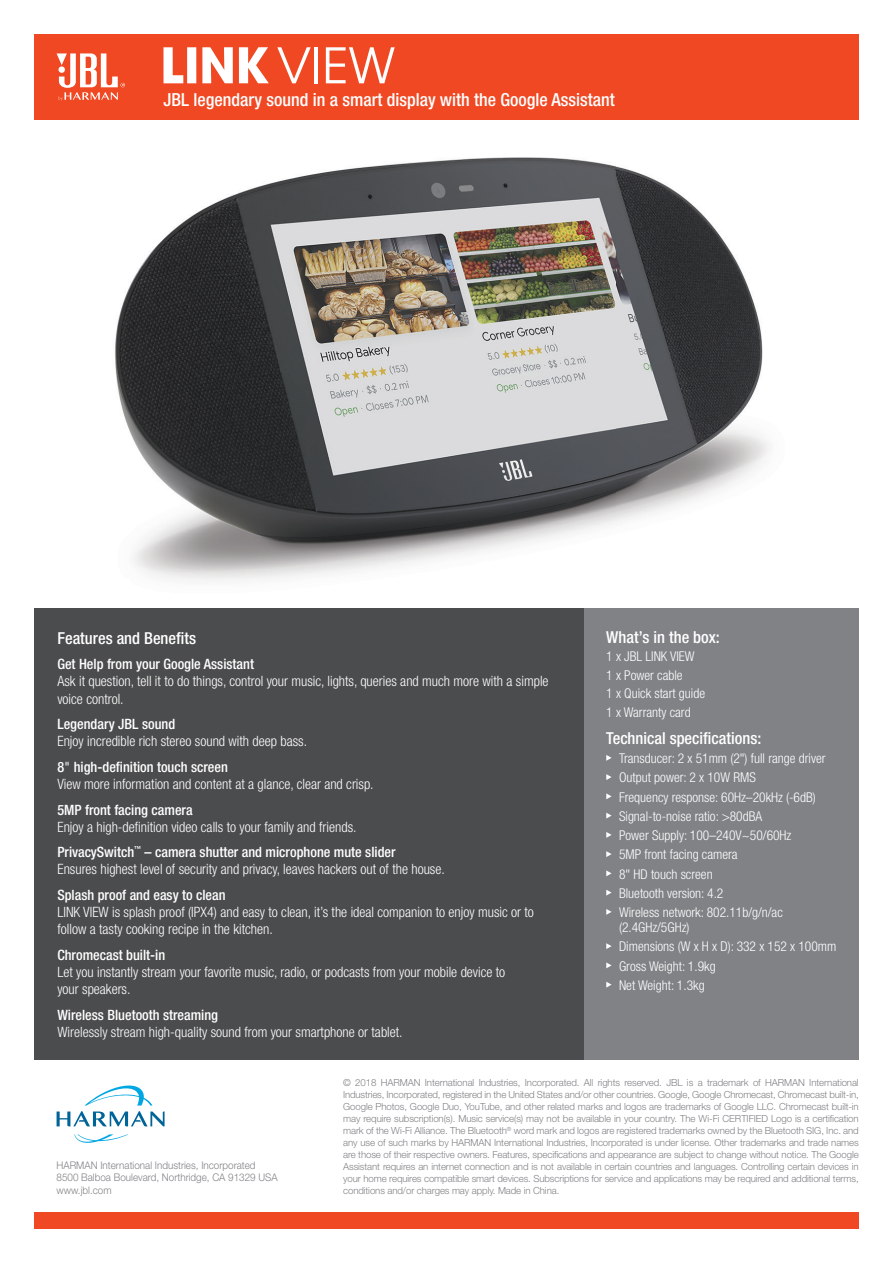
<style>
.page{position:relative;width:893px;height:1263px;background:#fff}
.page>*{position:absolute;margin:0;border:0;box-sizing:border-box;transform-origin:0 0}
.t1{font:500 condensed 18px "Helvetica Neue LT Pro";color:#fff}
.t2{font:500 condensed 16.5px "Helvetica Neue LT Pro";color:#fff}
.t3{font:300 condensed 14.25px/17.1px "Helvetica Neue LT Pro";color:#fff}
.t4{font:500 condensed 14.25px "Helvetica Neue LT Pro";color:#fff}
.t5{font:300 condensed 13.5px/19.2px "Helvetica Neue LT Pro";color:#fff}
.t6{font:300 10.5px/12.6px "Helvetica Neue LT Pro";color:#808285;scale:.94 1}
.t7{font:300 9.75px/12px "Helvetica Neue LT Pro";letter-spacing:-.01em;color:#808285;text-align:justify}
.s1{font-weight:500}
.s2{font-family:"Helvetica Neue LT Std";font-weight:400;font-stretch:normal}
</style>
<div class="page">
<img style="left:115px;top:157px;width:654px;height:424px">
<div style="left:34px;top:34px;width:825px;height:85px;background:#f04822"></div>
<div style="left:34px;top:1213px;width:825px;height:16px;background:#f04822"></div>
<svg style="left:57px;top:53px;width:68px;height:48px"></svg>
<svg style="left:85px;top:1085px;width:67px;height:20px"></svg>
<svg style="left:74px;top:1134px;width:54px;height:9px"></svg>
<svg style="left:57px;top:1111px;width:108px;height:15px"></svg>
<div style="left:584px;top:608px;width:275px;height:452px;background:#808285"></div>
<svg style="left:606px;top:755px;width:6px;height:6px"></svg>
<svg style="left:606px;top:774px;width:6px;height:6px"></svg>
<svg style="left:606px;top:793px;width:6px;height:6px"></svg>
<svg style="left:606px;top:813px;width:6px;height:5px"></svg>
<svg style="left:606px;top:832px;width:6px;height:6px"></svg>
<svg style="left:606px;top:851px;width:6px;height:6px"></svg>
<svg style="left:606px;top:870px;width:6px;height:6px"></svg>
<svg style="left:606px;top:890px;width:6px;height:5px"></svg>
<svg style="left:606px;top:909px;width:6px;height:6px"></svg>
<svg style="left:606px;top:943px;width:6px;height:6px"></svg>
<svg style="left:606px;top:962px;width:6px;height:6px"></svg>
<svg style="left:606px;top:982px;width:6px;height:5px"></svg>
<div style="left:34px;top:608px;width:550px;height:452px;background:#4b4c4d"></div>
<svg style="left:163px;top:47px;width:20px;height:36px"></svg>
<div style="left:187px;top:47px;width:9px;height:36px;background:#fff"></div>
<svg style="left:202px;top:47px;width:31px;height:36px"></svg>
<svg style="left:239px;top:47px;width:30px;height:36px"></svg>
<svg style="left:277px;top:47px;width:34px;height:36px"></svg>
<hr style="left:314px;top:47px;width:4px;height:36px;background:#fff">
<svg style="left:326px;top:47px;width:69px;height:36px"></svg>
<h1 class="t1" style="left:163px;top:89px;width:453px">JBL legendary sound in a smart display with the Google Assistant</h1>
<h2 class="t2" style="left:57px;top:628px;width:140px">Features and Benefits</h2>
<h3 class="t4" style="left:57px;top:656px;width:198px">Get Help from your Google Assistant</h3>
<h3 class="t3" style="left:57px;top:673px;width:493px">Ask it question, tell it to do things, control your music, lights, queries and much more with a simple voice control.</h3>
<h3 class="t4" style="left:57px;top:716px;width:119px">Legendary JBL sound</h3>
<h3 class="t3" style="left:57px;top:728px;width:251px;line-height:25.7px">Enjoy incredible rich stereo sound with deep bass.<br><span class="s1">8</span><span class="s2">"</span> <span class="s1">high-definition touch screen</span></h3>
<h3 class="t3" style="left:57px;top:775px;width:318px">View more information and content at a glance, clear and crisp.</h3>
<h3 class="t4" style="left:57px;top:801px;width:137px">5MP front facing camera</h3>
<h3 class="t3" style="left:57px;top:814px;width:340px;line-height:25.7px">Enjoy a high-definition video calls to your family and friends.<br><span class="s1">PrivacySwitch</span><sup>™</sup> <span class="s1">– camera shutter and microphone mute slider</span></h3>
<h3 class="t3" style="left:57px;top:861px;width:389px">Ensures highest level of security and privacy, leaves hackers out of the house.</h3>
<h3 class="t4" style="left:57px;top:886px;width:170px">Splash proof and easy to clean</h3>
<h3 class="t3" style="left:57px;top:903px;width:478px">LINK VIEW is splash proof (IPX4) and easy to clean, it’s the ideal companion to enjoy music or to follow a tasty cooking recipe in the kitchen.</h3>
<h3 class="t4" style="left:57px;top:946px;width:109px">Chromecast built-in</h3>
<h3 class="t3" style="left:57px;top:963px;width:449px">Let you instantly stream your favorite music, radio, or podcasts from your mobile device to your speakers.</h3>
<h3 class="t4" style="left:57px;top:1006px;width:162px">Wireless Bluetooth streaming</h3>
<h3 class="t3" style="left:57px;top:1023px;width:347px">Wirelessly stream high-quality sound from your smartphone or tablet.</h3>
<h2 class="t2" style="left:606px;top:627px;width:115px">What’s in the box:</h2>
<h3 class="t5" style="left:606px;top:647px;width:100px;line-height:18.5px">1 x JBL LINK VIEW<br>1 x Power cable<br>1 x Quick start guide<br>1 x Warranty card</h3>
<h2 class="t2" style="left:606px;top:728px;width:157px">Technical specifications:</h2>
<p class="t5" style="left:619px;top:749px;width:208px">Transducer: 2 x 51mm (2") full range driver<br>Output power: 2 x 10W RMS<br>Frequency response: 60Hz–20kHz (-6dB)<br>Signal-to-noise ratio: &gt;80dBA<br>Power Supply: 100–240V~50/60Hz<br>5MP front facing camera<br>8" HD touch screen<br>Bluetooth version: 4.2<br>Wireless network: 802.11b/g/n/ac</p>
<h3 class="t5" style="left:619px;top:918px;width:219px">(2.4GHz/5GHz)<br>Dimensions (W x H x D): 332 x 152 x 100mm<br>Gross Weight: 1.9kg<br>Net Weight: 1.3kg</h3>
<p class="t6" style="left:57px;top:1158px;width:237px">HARMAN International Industries, Incorporated<br>8500 Balboa Boulevard, Northridge, CA 91329 USA www.jbl.com</p>
<p class="t7" style="left:343px;top:1076px;width:517px">© 2018 HARMAN International Industries, Incorporated. All rights reserved. JBL is a trademark of HARMAN International Industries, Incorporated, registered in the United States and/or other countries. Google, Google Chromecast, Chromecast built-in, Google Photos, Google Duo, YouTube, and other related marks and logos are trademarks of Google LLC. Chromecast built-in may require subscription(s). Music service(s) may not be available in your country. The Wi-Fi CERTIFIED Logo is a certification mark of the Wi-Fi Alliance. The Bluetooth<sup>®</sup> word mark and logos are registered trademarks owned by the Bluetooth SIG, Inc. and any use of such marks by HARMAN International Industries, Incorporated is under license. Other trademarks and trade names are those of their respective owners. Features, specifications and appearance are subject to change without notice. The Google Assistant requires an internet connection and is not available in certain countries and languages. Controlling certain devices in your home requires compatible smart devices. Subscriptions for service and applications may be required and additional terms, conditions and/or charges may apply. Made in China.</p>
</div>
